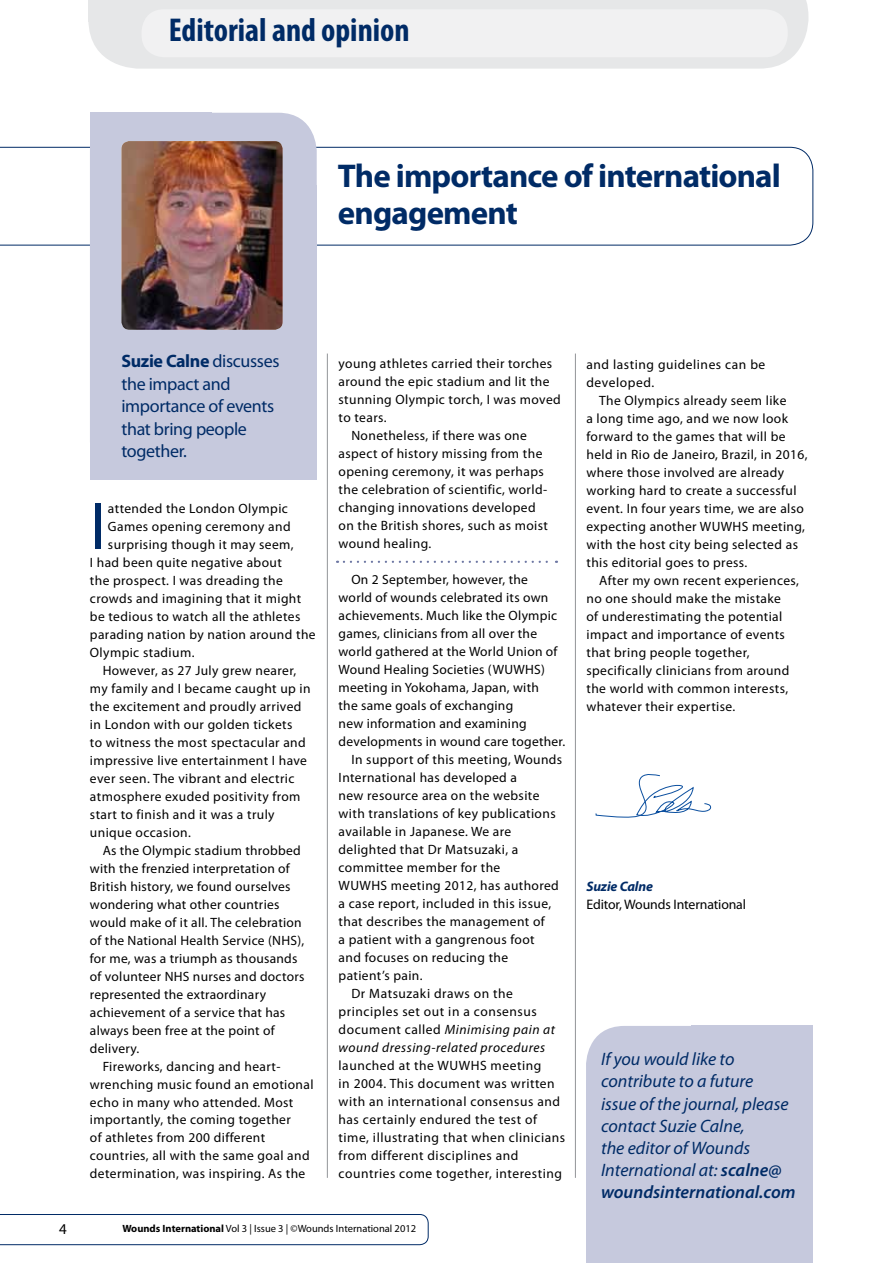
<style>
.page{position:relative;width:893px;height:1263px;background:#fff}
.page>*{position:absolute;margin:0;border:0;box-sizing:border-box;transform-origin:0 0}
.t1{font:66.9px "Myriad Pro";color:#002b66}
.t2{font:700 condensed 33.15px "Myriad Pro";color:#002b66}
.t3{font:700 33px/36.6px "Myriad Pro";letter-spacing:-.025em;color:#002b66}
.t4{font:italic 18px/22.2px "Myriad Pro";color:#002b66}
.t5{font:18px/22.5px "Myriad Pro";letter-spacing:-.02em;color:#002b66}
.t6{font:15px "Myriad Pro";color:#000}
.t7{font:13.8px "Myriad Pro";letter-spacing:-.01em;color:#000}
.t8{font:italic 700 13.8px "Myriad Pro";letter-spacing:-.01em;color:#002b66}
.t9{font:13.5px/18px "Myriad Pro";letter-spacing:.03em;color:#000}
.t10{font:italic 13.5px "Myriad Pro";letter-spacing:.04em;color:#000}
.t11{font:10.5px "Myriad Pro";color:#000}
.s1{font-weight:700}
.s2{font-style:normal}
.s3{font-weight:600}
</style>
<div class="page">
<svg style="left:0;top:1214px;width:429px;height:31px"></svg>
<svg style="left:88px;top:0;width:720px;height:69px;background:#e8e9ea"></svg>
<div style="left:88px;top:0;width:637px;height:22px;background:#e6e7e8"></div>
<div style="left:142px;top:9px;width:646px;height:48px;background:#f1f1f2;border-radius:22px"></div>
<hr style="left:327px;top:354px;width:1px;height:824px;background:#939598">
<div style="left:586px;top:1026px;width:105px;height:54px;background:#c6c9dd"></div>
<div style="left:691px;top:1026px;width:122px;height:237px;background:#c6c9dd"></div>
<div style="left:586px;top:1080px;width:227px;height:183px;background:#c6c9dd"></div>
<svg style="left:0;top:147px;width:813px;height:98px"></svg>
<div style="left:90px;top:113px;width:227px;height:366px;background:#c6c9dd;border-radius:39px"></div>
<div style="left:90px;top:113px;width:121px;height:324px;background:#c6c9dd"></div>
<div style="left:90px;top:185px;width:227px;height:294px;background:#c6c9dd"></div>
<img style="left:121px;top:141px;width:162px;height:189px">
<hr style="left:575px;top:354px;width:1px;height:824px;background:#939598">
<svg style="left:344px;top:561px;width:213px;height:2px"></svg>
<svg style="left:595px;top:774px;width:116px;height:44px"></svg>
<h2 class="t2" style="left:169px;top:9px;width:242px">Editorial and opinion</h2>
<h3 class="t3" style="left:338px;top:156px;width:444px">The importance of international engagement</h3>
<h3 class="t5" style="left:121px;top:349px;width:160px"><span class="s1">Suzie Calne</span> discusses the impact and importance of events that bring people together.</h3>
<p class="t9" style="left:586px;top:355px;width:180px">and lasting guidelines can be developed.</p>
<p class="t9" style="left:339px;top:355px;width:215px">young athletes carried their torches</p>
<p class="t9" style="left:339px;top:373px;width:213px">around the epic stadium and lit the</p>
<p class="t9" style="left:339px;top:391px;width:224px">stunning Olympic torch, I was moved</p>
<p class="t9" style="left:339px;top:409px;width:49px">to tears.</p>
<p class="t9" style="left:351px;top:427px;width:177px">Nonetheless, if there was one</p>
<p class="t9" style="left:339px;top:445px;width:205px">aspect of history missing from the</p>
<p class="t9" style="left:339px;top:463px;width:207px">opening ceremony, it was perhaps</p>
<p class="t9" style="left:339px;top:481px;width:210px">the celebration of scientific, world-</p>
<p class="t9" style="left:339px;top:499px;width:199px">changing innovations developed</p>
<p class="t9" style="left:339px;top:517px;width:211px">on the British shores, such as moist</p>
<p class="t9" style="left:339px;top:535px;width:94px">wound healing.</p>
<p class="t9" style="left:351px;top:571px;width:178px">On 2 September, however, the</p>
<p class="t9" style="left:339px;top:589px;width:211px">world of wounds celebrated its own</p>
<p class="t9" style="left:339px;top:607px;width:220px">achievements. Much like the Olympic</p>
<p class="t9" style="left:339px;top:625px;width:200px">games, clinicians from all over the</p>
<p class="t9" style="left:339px;top:643px;width:220px">world gathered at the World Union of</p>
<p class="t9" style="left:339px;top:661px;width:208px">Wound Healing Societies (WUWHS)</p>
<p class="t9" style="left:339px;top:679px;width:202px">meeting in Yokohama, Japan, with</p>
<p class="t9" style="left:339px;top:697px;width:176px">the same goals of exchanging</p>
<p class="t9" style="left:339px;top:715px;width:190px">new information and examining</p>
<p class="t9" style="left:339px;top:733px;width:228px">developments in wound care together.</p>
<p class="t9" style="left:351px;top:751px;width:212px">In support of this meeting, Wounds</p>
<p class="t9" style="left:339px;top:769px;width:180px">International has developed a</p>
<p class="t9" style="left:339px;top:787px;width:202px">new resource area on the website</p>
<p class="t9" style="left:339px;top:805px;width:219px">with translations of key publications</p>
<p class="t9" style="left:339px;top:822px;width:174px">available in Japanese. We are</p>
<p class="t9" style="left:339px;top:840px;width:181px">delighted that Dr Matsuzaki, a</p>
<p class="t9" style="left:339px;top:858px;width:163px">committee member for the</p>
<p class="t9" style="left:339px;top:876px;width:222px">WUWHS meeting 2012, has authored</p>
<p class="t9" style="left:339px;top:894px;width:214px">a case report, included in this issue,</p>
<p class="t9" style="left:339px;top:912px;width:208px">that describes the management of</p>
<p class="t9" style="left:339px;top:930px;width:198px">a patient with a gangrenous foot</p>
<p class="t9" style="left:339px;top:948px;width:171px">and focuses on reducing the</p>
<p class="t9" style="left:339px;top:966px;width:86px">patient’s pain.</p>
<p class="t9" style="left:351px;top:984px;width:163px">Dr Matsuzaki draws on the</p>
<p class="t9" style="left:339px;top:1002px;width:200px">principles set out in a consensus</p>
<p class="t10" style="left:339px;top:1021px;width:218px"><span class="s2">document called</span> Minimising pain at</p>
<p class="t10" style="left:339px;top:1039px;width:208px">wound dressing-related procedures</p>
<p class="t9" style="left:339px;top:1056px;width:228px">launched at the WUWHS meeting<br>in 2004. This document was written with an international consensus and has certainly endured the test of time, illustrating that when clinicians from different disciplines and countries come together, interesting</p>
<h3 class="t4" style="left:601px;top:1048px;width:196px">If you would like to contribute to a future<br>issue of the journal, please contact Suzie Calne,<br>the editor of Wounds<br>International at: <span class="s3">scalne@ woundsinternational.com</span></h3>
<p class="t9" style="left:586px;top:391px;width:223px;text-indent:13px">The Olympics already seem like<br>a long time ago, and we now look forward to the games that will be held in Rio de Janeiro, Brazil, in 2016, where those involved are already working hard to create a successful event. In four years time, we are also expecting another WUWHS meeting, with the host city being selected as this editorial goes to press.</p>
<p class="t9" style="left:586px;top:571px;width:214px;text-indent:13px">After my own recent experiences, no one should make the mistake<br>of underestimating the potential impact and importance of events that bring people together, specifically clinicians from around the world with common interests, whatever their expertise.</p>
<h1 class="t1" style="left:90px;top:485px;width:17px">I</h1>
<p class="t9" style="left:108px;top:499px;width:181px">attended the London Olympic</p>
<p class="t9" style="left:108px;top:517px;width:184px">Games opening ceremony and</p>
<p class="t9" style="left:108px;top:535px;width:187px">surprising though it may seem,</p>
<p class="t9" style="left:90px;top:553px;width:193px">I had been quite negative about</p>
<p class="t9" style="left:90px;top:571px;width:194px">the prospect. I was dreading the</p>
<p class="t9" style="left:90px;top:589px;width:213px">crowds and imagining that it might</p>
<p class="t9" style="left:90px;top:607px;width:212px">be tedious to watch all the athletes</p>
<p class="t9" style="left:90px;top:625px;width:227px">parading nation by nation around the</p>
<p class="t9" style="left:90px;top:643px;width:106px">Olympic stadium.</p>
<p class="t9" style="left:103px;top:661px;width:195px">However, as 27 July grew nearer,</p>
<p class="t9" style="left:90px;top:679px;width:222px">my family and I became caught up in</p>
<p class="t9" style="left:90px;top:697px;width:213px">the excitement and proudly arrived</p>
<p class="t9" style="left:90px;top:715px;width:204px">in London with our golden tickets</p>
<p class="t9" style="left:90px;top:733px;width:217px">to witness the most spectacular and</p>
<p class="t9" style="left:90px;top:751px;width:219px">impressive live entertainment I have</p>
<p class="t9" style="left:90px;top:769px;width:206px">ever seen. The vibrant and electric</p>
<p class="t9" style="left:90px;top:787px;width:212px">atmosphere exuded positivity from</p>
<p class="t9" style="left:90px;top:805px;width:186px">start to finish and it was a truly</p>
<p class="t9" style="left:90px;top:823px;width:102px">unique occasion.</p>
<p class="t9" style="left:103px;top:841px;width:199px">As the Olympic stadium throbbed</p>
<p class="t9" style="left:90px;top:859px;width:201px">with the frenzied interpretation of</p>
<p class="t9" style="left:90px;top:877px;width:202px">British history, we found ourselves</p>
<p class="t9" style="left:90px;top:895px;width:191px">wondering what other countries</p>
<p class="t9" style="left:90px;top:913px;width:213px">would make of it all. The celebration</p>
<p class="t9" style="left:90px;top:931px;width:216px">of the National Health Service (NHS),</p>
<p class="t9" style="left:90px;top:949px;width:209px">for me, was a triumph as thousands</p>
<p class="t9" style="left:90px;top:967px;width:216px">of volunteer NHS nurses and doctors</p>
<p class="t9" style="left:90px;top:985px;width:178px">represented the extraordinary</p>
<p class="t9" style="left:90px;top:1003px;width:197px">achievement of a service that has</p>
<p class="t9" style="left:90px;top:1021px;width:186px">always been free at the point of</p>
<p class="t9" style="left:90px;top:1039px;width:51px">delivery.</p>
<p class="t9" style="left:103px;top:1057px;width:179px">Fireworks, dancing and heart-</p>
<p class="t9" style="left:90px;top:1075px;width:225px">wrenching music found an emotional</p>
<p class="t9" style="left:90px;top:1093px;width:205px">echo in many who attended. Most</p>
<p class="t9" style="left:90px;top:1111px;width:202px">importantly, the coming together</p>
<p class="t9" style="left:90px;top:1129px;width:177px">of athletes from 200 different</p>
<p class="t9" style="left:90px;top:1147px;width:221px">countries, all with the same goal and</p>
<p class="t9" style="left:90px;top:1165px;width:217px">determination, was inspiring. As the</p>
<p class="t8" style="left:586px;top:877px;width:68px">Suzie Calne</p>
<p class="t7" style="left:586px;top:895px;width:161px">Editor, Wounds International</p>
<p class="t6" style="left:59px;top:1220px;width:9px">4</p>
<p class="t11" style="left:122px;top:1222px;width:295px"><span class="s1">Wounds International</span> Vol 3 | Issue 3 | ©Wounds International 2012</p>
</div>
